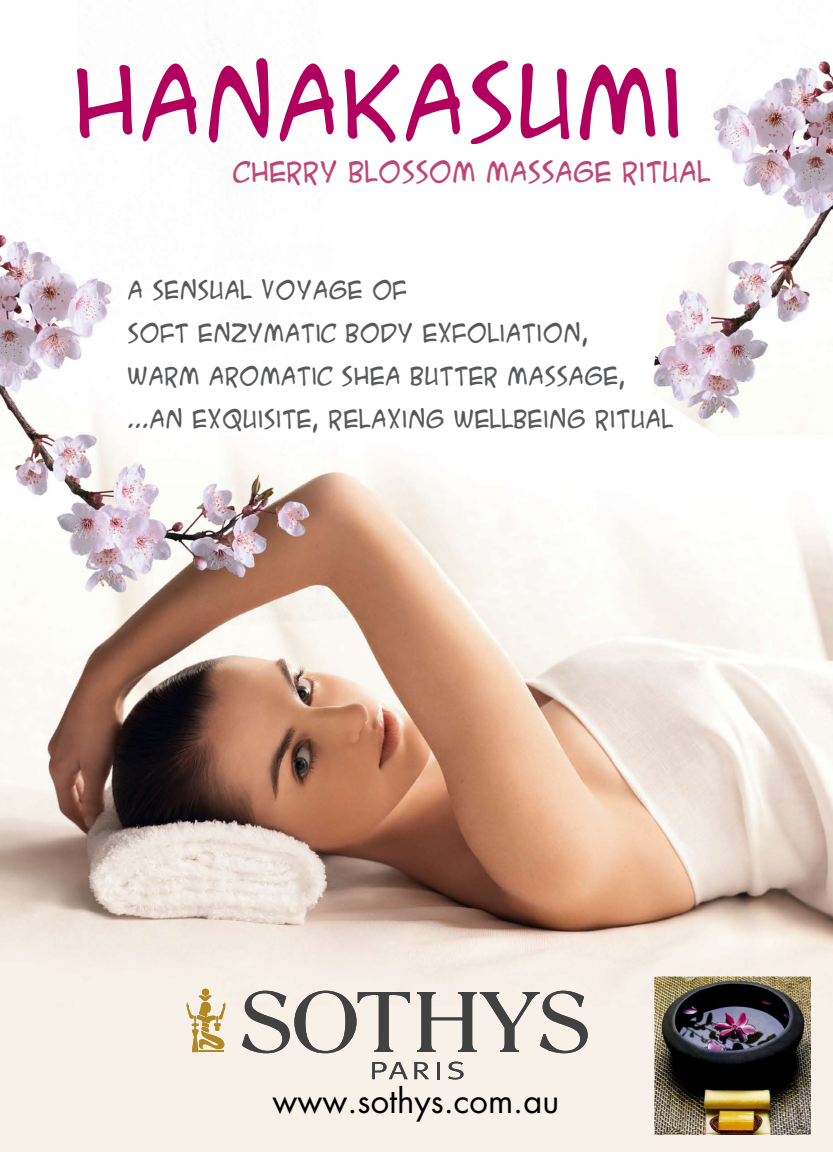
<style>
.page{position:relative;width:833px;height:1152px;background:#fff}
.page>*{position:absolute;margin:0;border:0;box-sizing:border-box;transform-origin:0 0}
.t1{font:96.25px "ACME Secret Agent";color:#b1005d}
.t2{font:32.81px "Futura";color:#000}
.t3{font:26.88px "ACME Secret Agent";color:#bf4675}
.t4{font:23.75px/43.1px "ACME Secret Agent";color:#58595b}
</style>
<div class="page">
<img style="left:0;top:45px;width:833px;height:1107px">
<img style="left:651px;top:45px;width:182px;height:391px">
<div style="left:202px;top:988px;width:7px;height:7px;background:#b38822;border-radius:50%"></div>
<svg style="left:187px;top:995px;width:38px;height:57px;background:#dbc596"></svg>
<hr style="left:199px;top:1050px;width:24px;height:2px;background:#b38822">
<svg style="left:417px;top:990px;width:170px;height:63px;background:#bfbab5"></svg>
<svg style="left:242px;top:990px;width:168px;height:63px;background:#c2bdb8"></svg>
<svg style="left:372px;top:1062px;width:35px;height:17px"></svg>
<svg style="left:414px;top:1062px;width:15px;height:17px"></svg>
<hr style="left:437px;top:1062px;width:3px;height:17px;background:#414142">
<svg style="left:448px;top:1061px;width:15px;height:18px"></svg>
<img style="left:654px;top:976px;width:157px;height:158px">
<h1 class="t1" style="left:71px;top:30px;width:615px">HANAKASUMI</h1>
<p class="t3" style="left:232px;top:151px;width:479px">CHERRY BLOSSOM MASSAGE RITUAL</p>
<p class="t4" style="left:127px;top:268px;width:547px">A SENSUAL VOYAGE OF<br>SOFT ENZYMATIC BODY EXFOLIATION,<br>WARM AROMATIC SHEA BUTTER MASSAGE, ...AN EXQUISITE, RELAXING WELLBEING RITUAL</p>
<h2 class="t2" style="left:273px;top:1078px;width:288px">www.sothys.com.au</h2>
</div>
